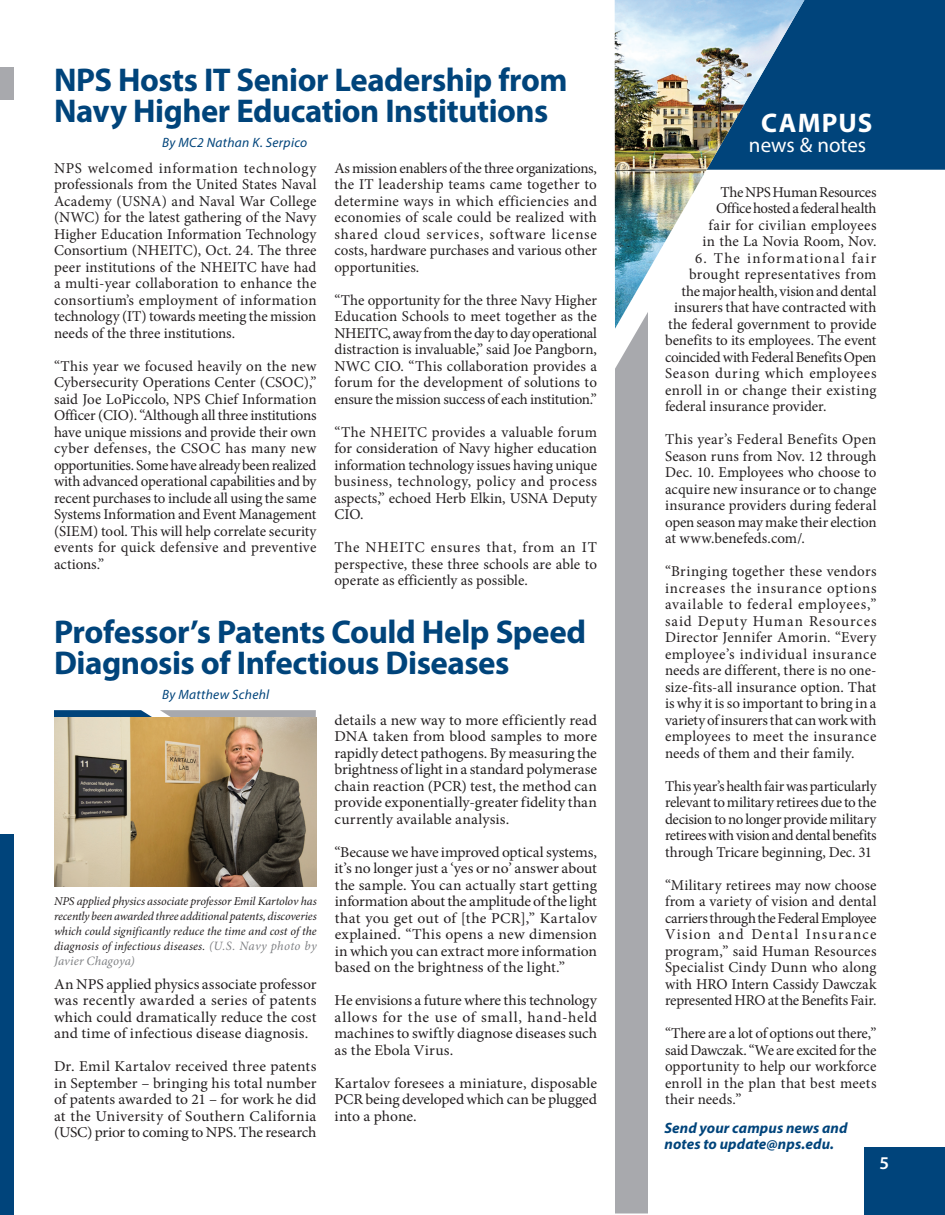
<style>
.page{position:relative;width:945px;height:1215px;background:#fff}
.page>*{position:absolute;margin:0;border:0;box-sizing:border-box;transform-origin:0 0}
.t1{font:700 33px/31.5px "Myriad Pro";letter-spacing:-.015em;color:#00447b}
.t2{font:700 27px "Myriad Pro";letter-spacing:.045em;color:#fff}
.t3{font:21px "Myriad Pro";color:#fff}
.t4{font:600 18px "Myriad Pro";color:#fff}
.t5{font:15px/16.5px "Minion Pro";color:#231f20;text-align:justify}
.t6{font:15px/16.5px "Minion Pro";color:#231f20;text-align:justify;scale:1.04 1}
.t7{font:italic 700 15px/16.5px "Myriad Pro";letter-spacing:.005em;color:#00447b}
.t8{font:15px "Minion Pro";letter-spacing:-.02em;color:#231f20}
.t9{font:15px "Minion Pro";letter-spacing:-.025em;color:#231f20}
.t10{font:15px "Minion Pro";letter-spacing:.025em;color:#231f20}
.t11{font:15px "Minion Pro";letter-spacing:.02em;color:#231f20}
.t12{font:15px "Minion Pro";letter-spacing:.045em;color:#231f20}
.t13{font:15px "Minion Pro";letter-spacing:.08em;color:#231f20}
.t14{font:italic 13.5px "Myriad Pro";letter-spacing:.025em;color:#00447b}
.t15{font:italic 12.75px "Minion Pro";letter-spacing:.005em;color:#808285}
.t16{font:italic 12px/15px "Minion Pro";letter-spacing:.005em;color:#231f20;text-align:justify}
.s1{font-size:12.75px;color:#808285}
</style>
<div class="page">
<div style="left:804px;top:0;width:141px;height:170px;background:#00447b"></div>
<div style="left:0;top:834px;width:14px;height:381px;background:#00447b"></div>
<div style="left:0;top:68px;width:14px;height:32px;background:#a8a9ad"></div>
<div style="left:615px;top:329px;width:33px;height:885px;background:#a8a9ad"></div>
<img style="left:615px;top:0;width:189px;height:329px">
<svg style="left:54px;top:710px;width:262px;height:7px;background:#768ea3"></svg>
<img style="left:54px;top:717px;width:263px;height:169px">
<div style="left:864px;top:1148px;width:81px;height:67px;background:#00447b"></div>
<h1 class="t1" style="left:54px;top:63px;width:515px">NPS Hosts IT Senior Leadership from<br>Navy Higher Education Institutions</h1>
<p class="t14" style="left:162px;top:135px;width:147px">By MC2 Nathan K. Serpico</p>
<p class="t5" style="left:54px;top:160px;width:264px">NPS welcomed information technology professionals from the United States Naval Academy (USNA) and Naval War College (NWC) for the latest gathering of the Navy Higher Education Information Technology Consortium (NHEITC), Oct. 24. The three peer institutions of the NHEITC have had a multi-year collaboration to enhance the consortium’s employment of information technology (IT) towards meeting the mission needs of the three institutions.</p>
<p class="t5" style="left:54px;top:358px;width:264px">“This year we focused heavily on the new Cybersecurity Operations Center (CSOC),” said Joe LoPiccolo, NPS Chief Information Officer (CIO). “Although all three institutions have unique missions and provide their own cyber defenses, the CSOC has many new opportunities. Some have already been realized with advanced operational capabilities and by recent purchases to include all using the same Systems Information and Event Management (SIEM) tool. This will help correlate security events for quick defensive and preventive actions.”</p>
<p class="t5" style="left:334px;top:160px;width:264px">As mission enablers of the three organizations, the IT leadership teams came together to determine ways in which efficiencies and economies of scale could be realized with shared cloud services, software license costs, hardware purchases and various other opportunities.</p>
<p class="t5" style="left:334px;top:292px;width:264px">“The opportunity for the three Navy Higher Education Schools to meet together as the NHEITC, away from the day to day operational distraction is invaluable,” said Joe Pangborn, NWC CIO. “This collaboration provides a forum for the development of solutions to ensure the mission success of each institution.”</p>
<p class="t5" style="left:334px;top:424px;width:264px">“The NHEITC provides a valuable forum for consideration of Navy higher education information technology issues having unique business, technology, policy and process aspects,” echoed Herb Elkin, USNA Deputy CIO.</p>
<p class="t5" style="left:334px;top:539px;width:264px">The NHEITC ensures that, from an IT perspective, these three schools are able to operate as efficiently as possible.</p>
<h1 class="t1" style="left:54px;top:615px;width:534px">Professor’s Patents Could Help Speed<br>Diagnosis of Infectious Diseases</h1>
<p class="t14" style="left:162px;top:687px;width:109px">By Matthew Schehl</p>
<p class="t16" style="left:54px;top:894px;width:264px">NPS applied physics associate professor Emil Kartolov has recently been awarded three additional patents, discoveries which could significantly reduce the time and cost of the diagnosis of infectious diseases. <span class="s1">(U.S. Navy photo by</span></p>
<p class="t15" style="left:54px;top:953px;width:82px">Javier Chagoya)</p>
<p class="t6" style="left:54px;top:976px;width:254px">An NPS applied physics associate professor was recently awarded a series of patents which could dramatically reduce the cost and time of infectious disease diagnosis.</p>
<p class="t6" style="left:54px;top:1058px;width:254px">Dr. Emil Kartalov received three patents in September – bringing his total number of patents awarded to 21 – for work he did at the University of Southern California (USC) prior to coming to NPS. The research</p>
<p class="t6" style="left:335px;top:712px;width:254px">details a new way to more efficiently read DNA taken from blood samples to more rapidly detect pathogens. By measuring the brightness of light in a standard polymerase chain reaction (PCR) test, the method can provide exponentially-greater fidelity than currently available analysis.</p>
<p class="t6" style="left:335px;top:844px;width:254px">“Because we have improved optical systems, it’s no longer just a ‘yes or no’ answer about the sample. You can actually start getting information about the amplitude of the light that you get out of [the PCR],” Kartalov explained. “This opens a new dimension in which you can extract more information based on the brightness of the light.”</p>
<p class="t6" style="left:335px;top:992px;width:254px">He envisions a future where this technology allows for the use of small, hand-held machines to swiftly diagnose diseases such as the Ebola Virus.</p>
<p class="t6" style="left:335px;top:1075px;width:254px">Kartalov foresees a miniature, disposable PCR being developed which can be plugged into a phone.</p>
<h2 class="t2" style="left:761px;top:106px;width:113px">CAMPUS</h2>
<h3 class="t3" style="left:749px;top:132px;width:119px">news &amp; notes</h3>
<p class="t5" style="left:703px;top:184px;width:176px;text-align:right">The NPS Human Resources<br>Office hosted a federal health fair for civilian employees in the La Novia Room, Nov.</p>
<p class="t13" style="left:695px;top:248px;width:183px">6. The informational fair</p>
<p class="t11" style="left:689px;top:265px;width:189px">brought representatives from</p>
<p class="t9" style="left:682px;top:281px;width:196px">the major health, vision and dental</p>
<p class="t5" style="left:674px;top:299px;width:204px">insurers that have contracted with</p>
<p class="t5" style="left:668px;top:316px;width:210px">the federal government to provide</p>
<p class="t5" style="left:665px;top:332px;width:213px">benefits to its employees. The event</p>
<p class="t8" style="left:665px;top:347px;width:213px">coincided with Federal Benefits Open</p>
<p class="t12" style="left:665px;top:364px;width:213px">Season during which employees</p>
<p class="t10" style="left:665px;top:380px;width:213px">enroll in or change their existing</p>
<p class="t5" style="left:665px;top:398px;width:163px">federal insurance provider.</p>
<p class="t5" style="left:665px;top:431px;width:213px">This year’s Federal Benefits Open Season runs from Nov. 12 through Dec. 10. Employees who choose to acquire new insurance or to change insurance providers during federal open season may make their election at www.benefeds.com/.</p>
<p class="t5" style="left:665px;top:563px;width:213px">“Bringing together these vendors increases the insurance options available to federal employees,” said Deputy Human Resources Director Jennifer Amorin. “Every employee’s individual insurance needs are different, there is no one&shy;size-fits-all insurance option. That is why it is so important to bring in a variety of insurers that can work with employees to meet the insurance needs of them and their family.</p>
<p class="t5" style="left:665px;top:778px;width:213px">This year’s health fair was particularly relevant to military retirees due to the decision to no longer provide military retirees with vision and dental benefits through Tricare beginning, Dec. 31</p>
<p class="t5" style="left:665px;top:877px;width:213px">“Military retirees may now choose from a variety of vision and dental carriers through the Federal Employee Vision and Dental Insurance program,” said Human Resources Specialist Cindy Dunn who along with HRO Intern Cassidy Dawczak represented HRO at the Benefits Fair.</p>
<p class="t5" style="left:665px;top:1025px;width:213px">“There are a lot of options out there,” said Dawczak. “We are excited for the opportunity to help our workforce enroll in the plan that best meets their needs.”</p>
<p class="t7" style="left:664px;top:1119px;width:185px">Send your campus news and notes to update@nps.edu.</p>
<p class="t4" style="left:879px;top:1151px;width:11px">5</p>
</div>
